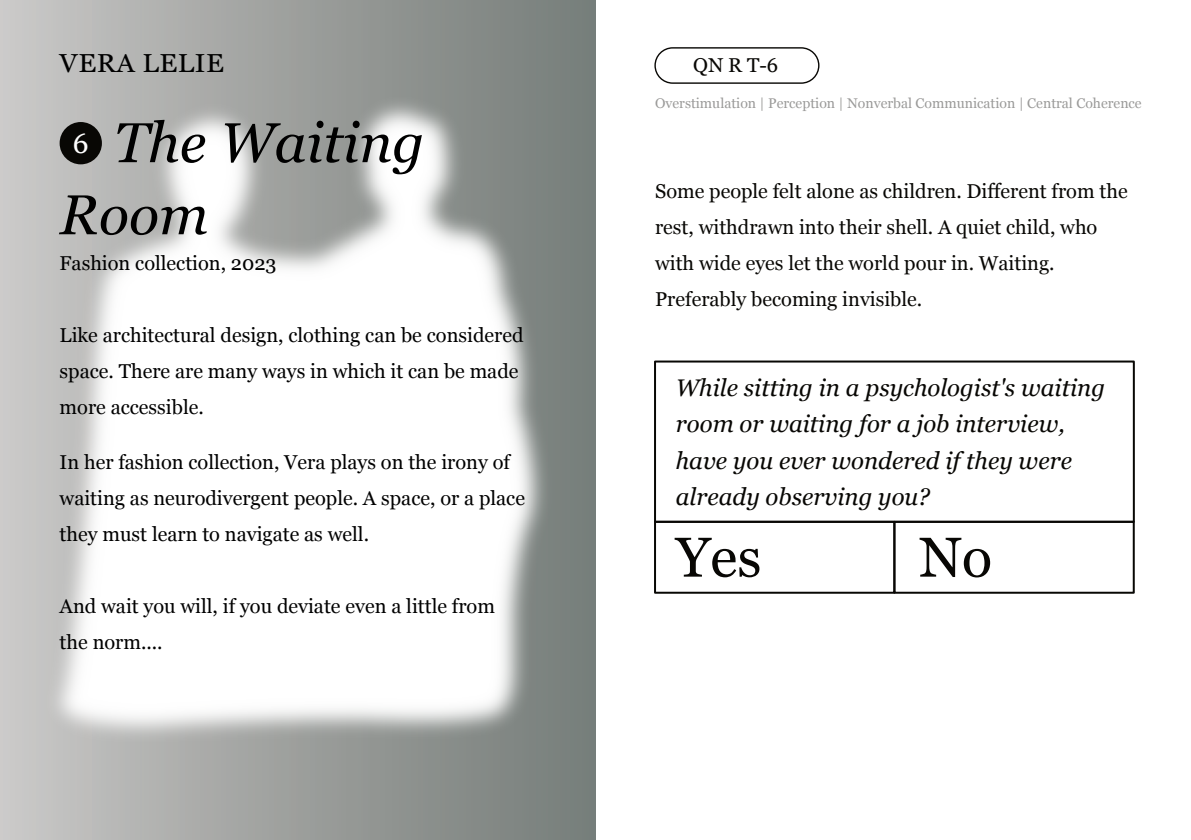
<style>
.page{position:relative;width:1191px;height:840px;background:#fff}
.page>*{position:absolute;margin:0;border:0;box-sizing:border-box;transform-origin:0 0}
.t1{font:italic 56px/72px "Georgia";color:#000}
.t2{font:56px "Georgia";color:#080704}
.t3{font:28px "Georgia";color:#fff}
.t4{font:26px "Georgia";letter-spacing:.02em;color:#000;scale:1.05 1}
.t5{font:italic 24px/36px "Georgia";color:#080704}
.t6{font:20px/36px "Georgia";color:#000}
.t7{font:20px/36px "Georgia";color:#080704}
.t8{font:14px "Georgia";color:rgb(8 7 4/.41)}
</style>
<div class="page">
<div style="left:0;top:0;width:595px;height:839px;background:linear-gradient(to right,#c8c7c6,#747b77)"></div>
<img style="left:41px;top:92px;width:513px;height:655px">
<div style="left:654px;top:47px;width:165px;height:37px;background:#fff;border:1px solid #080704;border-radius:18px"></div>
<div style="left:60px;top:122px;width:42px;height:42px;background:#080704;border-radius:50%"></div>
<div style="left:654px;top:360px;width:480px;height:162px;border:2px solid #080704"></div>
<div style="left:654px;top:520px;width:241px;height:73px;border:2px solid #080704"></div>
<div style="left:893px;top:520px;width:241px;height:73px;border:2px solid #080704"></div>
<h3 class="t4" style="left:60px;top:52px;width:158px">VERA LELIE</h3>
<h1 class="t1" style="left:60px;top:111px;width:366px;text-indent:54px">The Waiting<br>Room</h1>
<p class="t6" style="left:60px;top:247px;width:218px">Fashion collection, 2023</p>
<h2 class="t3" style="left:73px;top:132px;width:17px">6</h2>
<p class="t6" style="left:60px;top:319px;width:465px">Like architectural design, clothing can be considered space. There are many ways in which it can be made more accessible.</p>
<p class="t6" style="left:60px;top:445px;width:467px">In her fashion collection, Vera plays on the irony of waiting as neurodivergent people. A space, or a place they must learn to navigate as well.</p>
<p class="t6" style="left:60px;top:589px;width:437px">And wait you will, if you deviate even a little from the norm....</p>
<p class="t7" style="left:693px;top:49px;width:87px">QN R T-6</p>
<p class="t8" style="left:655px;top:97px;width:488px">Overstimulation | Perception | Nonverbal Communication | Central Coherence</p>
<p class="t7" style="left:655px;top:175px;width:474px">Some people felt alone as children. Different from the rest, withdrawn into their shell. A quiet child, who with wide eyes let the world pour in. Waiting.<br>Preferably becoming invisible.</p>
<p class="t5" style="left:676px;top:372px;width:431px">While sitting in a psychologist's waiting room or waiting for a job interview, have you ever wondered if they were already observing you?</p>
<h1 class="t2" style="left:676px;top:534px;width:87px">Yes</h1>
<h1 class="t2" style="left:919px;top:534px;width:75px">No</h1>
</div>
